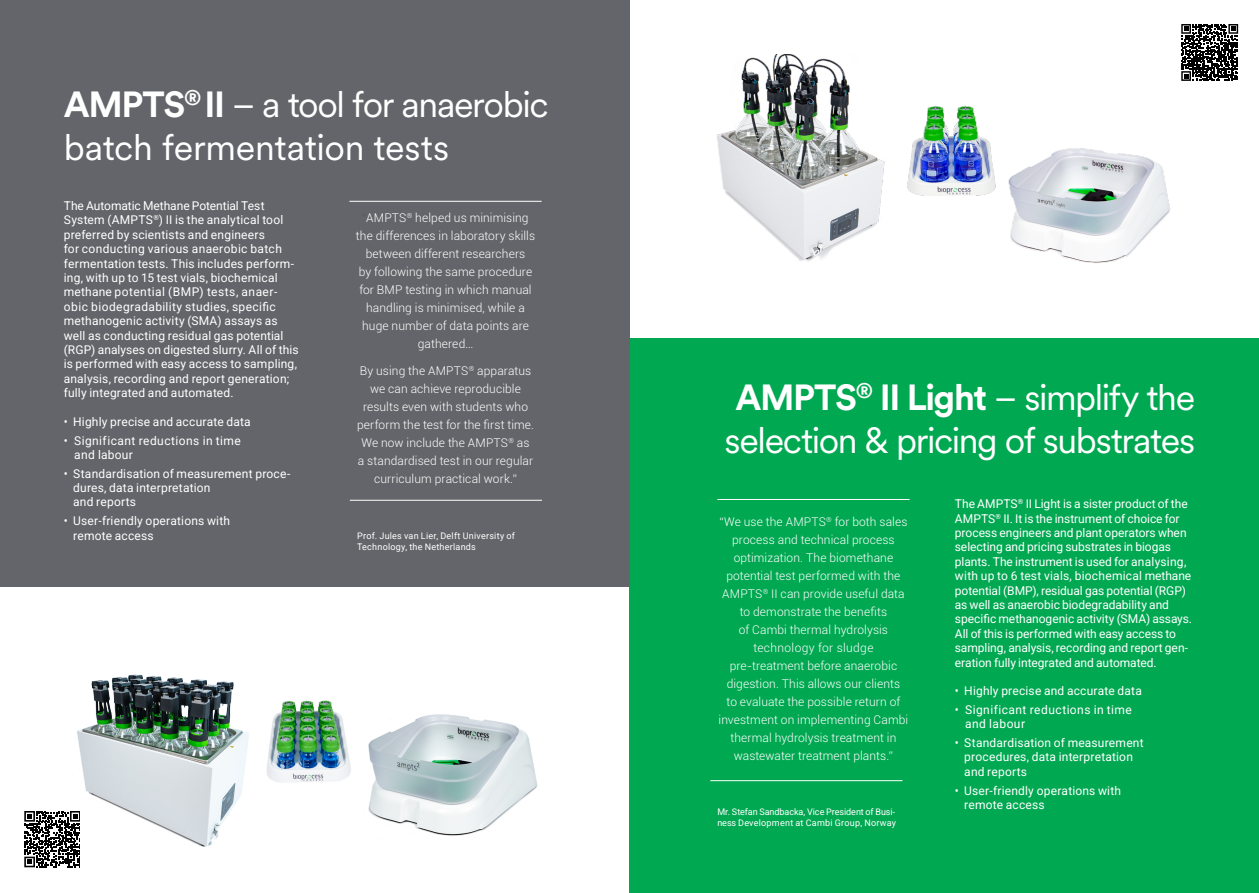
<style>
.page{position:relative;width:1259px;height:893px;background:#fff}
.page>*{position:absolute;margin:0;border:0;box-sizing:border-box;transform-origin:0 0}
.HM_Full_header{font:36px/43.2px "Circular XX";letter-spacing:-.035em;color:#fff;text-align:center}
.HM_Full_header-2{font:36px/43.2px "Circular XX";letter-spacing:-.015em;color:#fff}
.Main_text_dark{font:12px/14.4px "Roboto";letter-spacing:.015em;color:#fff}
.HM_green_highlight{font:300 12px/18px "Roboto";letter-spacing:.01em;color:#fff;text-align:center}
.Main_text_dark-2{font:12px/14.4px "Roboto";letter-spacing:-.005em;color:#fff}
.Main_text_dark-3{font:12px/14.4px "Roboto";letter-spacing:.035em;color:#fff}
.Main_text_dark-4{font:12px/14.4px "Roboto";letter-spacing:.04em;color:#fff}
.HM_ref{font:9px/10.8px "Roboto";color:#fff}
.HM_ref-2{font:9px/10.8px "Roboto";letter-spacing:.025em;color:#fff}
.s1{font-weight:700}
.s2{color:#57585a}
</style>
<div class="page">
<div style="left:629px;top:338px;width:630px;height:555px;background:#00a851"></div>
<div style="left:0;top:0;width:629px;height:587px;background:#63656a"></div>
<hr style="left:350px;top:500px;width:192px;height:1px;background:#fff">
<hr style="left:349px;top:201px;width:192px;height:1px;background:#fff">
<img style="left:77px;top:674px;width:461px;height:173px">
<svg style="left:24px;top:811px;width:56px;height:56px"></svg>
<img style="left:716px;top:55px;width:454px;height:208px">
<hr style="left:710px;top:780px;width:192px;height:1px;background:#fff">
<hr style="left:717px;top:499px;width:192px;height:1px;background:#fff">
<svg style="left:1181px;top:24px;width:57px;height:57px"></svg>
<p class="HM_Full_header-2" style="left:64px;top:81px;width:486px"><span class="s1">AMPTS</span><sup>®</sup> <span class="s1">II</span> – a tool for anaerobic batch fermentation tests</p>
<p class="Main_text_dark" style="left:64px;top:198px;width:236px">The Automatic Methane Potential Test System (AMPTS<sup>®</sup>) II is the analytical tool preferred by scientists and engineers<br>for conducting various anaerobic batch fermentation tests. This includes perform&shy;ing, with up to 15 test vials, biochemical methane potential (BMP) tests, anaer&shy;obic biodegradability studies, specific methanogenic activity (SMA) assays as well as conducting residual gas potential (RGP) analyses on digested slurry. All of this is performed with easy access to sampling, analysis, recording and report generation; fully integrated and automated.</p>
<p class="Main_text_dark" style="left:64px;top:414px;width:188px">• Highly precise and accurate data</p>
<p class="Main_text_dark-3" style="left:74px;top:433px;width:168px;text-indent:-10px">• Significant reductions in time and labour</p>
<p class="Main_text_dark" style="left:73px;top:466px;width:219px;text-indent:-9px">• Standardisation of measurement proce&shy;dures, data interpretation<br>and reports</p>
<p class="Main_text_dark" style="left:73px;top:513px;width:158px;text-indent:-9px">• User-friendly operations with remote access</p>
<p class="HM_green_highlight" style="left:356px;top:209px;width:181px"><span class="s2">“</span>AMPTS<sup>®</sup> helped us minimising the differences in laboratory skills between different researchers<br>by following the same procedure for BMP testing in which manual handling is minimised, while a huge number of data points are gathered…</p>
<p class="HM_green_highlight" style="left:357px;top:361px;width:178px">By using the AMPTS<sup>®</sup> apparatus we can achieve reproducible results even with students who perform the test for the first time.<br>We now include the AMPTS<sup>®</sup> as a standardised test in our regular curriculum practical work.”</p>
<p class="HM_ref-2" style="left:357px;top:530px;width:159px">Prof. Jules van Lier, Delft University of<br>Technology, the Netherlands</p>
<p class="HM_Full_header" style="left:724px;top:374px;width:472px"><span class="s1">AMPTS</span><sup>®</sup> <span class="s1">II Light</span> – simplify the selection &amp; pricing of substrates</p>
<p class="Main_text_dark-2" style="left:955px;top:496px;width:239px">The AMPTS<sup>®</sup> II Light is a sister product of the AMPTS<sup>®</sup> II. It is the instrument of choice for process engineers and plant operators when selecting and pricing substrates in biogas plants. The instrument is used for analysing, with up to 6 test vials, biochemical methane potential (BMP), residual gas potential (RGP) as well as anaerobic biodegradability and specific methanogenic activity (SMA) assays.<br>All of this is performed with easy access to sampling, analysis, recording and report gen&shy;eration fully integrated and automated.</p>
<p class="Main_text_dark" style="left:955px;top:683px;width:188px">• Highly precise and accurate data</p>
<p class="Main_text_dark-4" style="left:965px;top:702px;width:168px;text-indent:-10px">• Significant reductions in time and labour</p>
<p class="Main_text_dark" style="left:964px;top:735px;width:181px;text-indent:-9px">• Standardisation of measurement procedures, data interpretation and reports</p>
<p class="Main_text_dark" style="left:964px;top:783px;width:158px;text-indent:-9px">• User-friendly operations with remote access</p>
<p class="HM_green_highlight" style="left:718px;top:513px;width:191px">“We use the AMPTS<sup>®</sup> for both sales process and technical process optimization. The biomethane potential test performed with the<br>AMPTS<sup>®</sup> II can provide useful data to demonstrate the benefits<br>of Cambi thermal hydrolysis technology for sludge pre-treatment before anaerobic digestion. This allows our clients<br>to evaluate the possible return of investment on implementing Cambi thermal hydrolysis treatment in wastewater treatment plants.”</p>
<p class="HM_ref" style="left:717px;top:806px;width:180px">Mr. Stefan Sandbacka, Vice President of Busi&shy;ness Development at Cambi Group, Norway</p>
</div>
